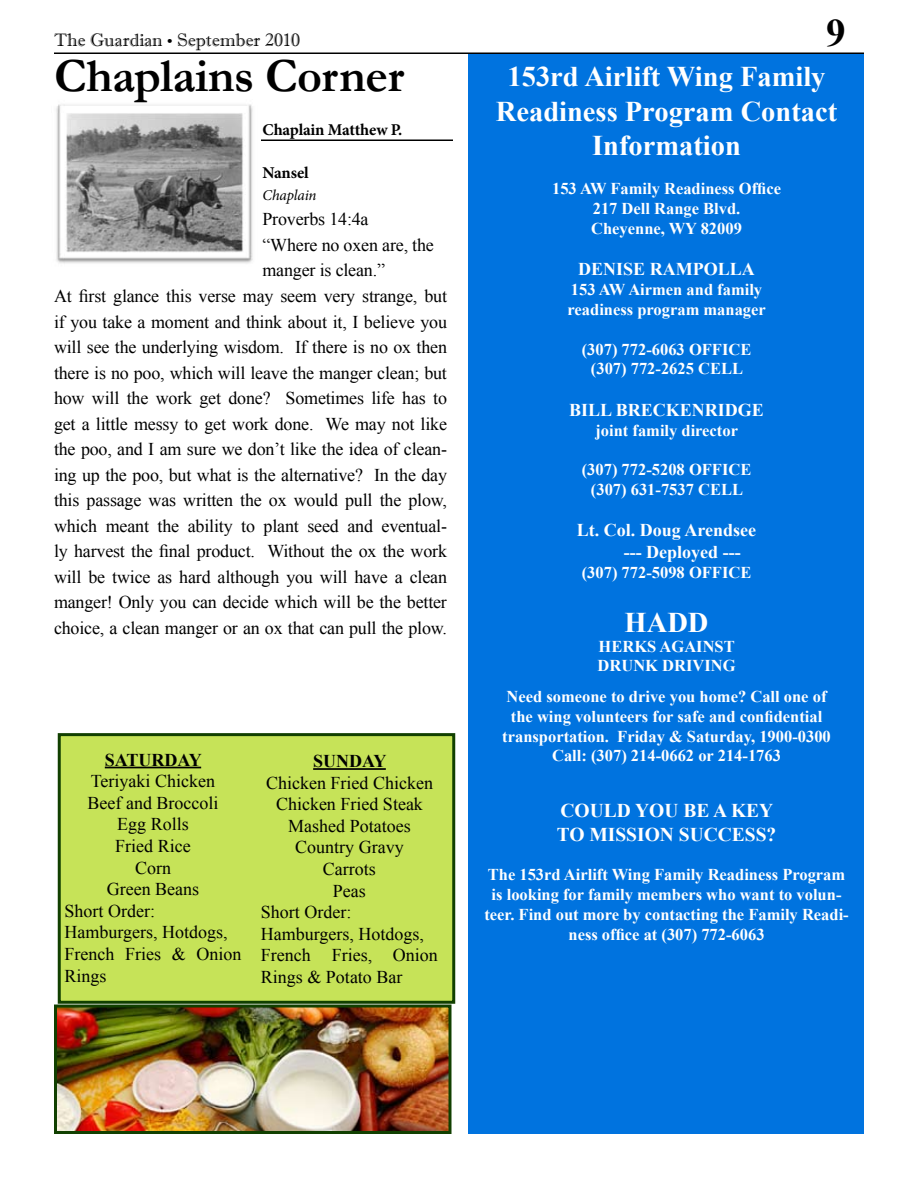
<style>
.page{position:relative;width:918px;height:1188px;background:#fff}
.page>*{position:absolute;margin:0;border:0;box-sizing:border-box;transform-origin:0 0}
.t1{font:700 48px "Garamond";letter-spacing:-.01em;color:#000}
.t2{font:700 39px "Times New Roman";color:#000}
.t3{font:700 28.5px/34.2px "Times New Roman";color:#fff;text-align:center}
.t4{font:700 19.5px/23.4px "Times New Roman";color:#fff}
.t5{font:18px "Times New Roman";letter-spacing:-.01em;color:#000}
.t6{font:700 18px/21.6px "Times New Roman";color:#fff}
.t7{font:18px "Imprint MT Shadow";color:#000}
.t8{font:700 18px "Times New Roman";color:#000}
.t9{font:700 16.5px/19.8px "Times New Roman";color:#fff;text-align:center}
.t10{font:700 16.5px "Minion Pro";letter-spacing:-.01em;color:#000}
.t11{font:italic 15px "Minion Pro";letter-spacing:-.01em;color:#000}
</style>
<div class="page">
<hr style="left:54px;top:52px;width:810px;height:2px;background:#000">
<img style="left:58px;top:1009px;width:390px;height:121px">
<div style="left:54px;top:1005px;width:398px;height:129px;border:3px solid #114000"></div>
<div style="left:58px;top:733px;width:397px;height:271px;background:#c6e358;border:3px solid #114000"></div>
<hr style="left:105px;top:767px;width:96px;height:1px;background:#000">
<hr style="left:313px;top:768px;width:73px;height:2px;background:#000">
<hr style="left:261px;top:140px;width:192px;height:1px;background:#000">
<img style="left:56px;top:104px;width:197px;height:160px">
<div style="left:468px;top:54px;width:396px;height:1080px;background:#0073df"></div>
<p class="t7" style="left:54px;top:29px;width:247px">The Guardian • September 2010</p>
<h1 class="t1" style="left:54px;top:44px;width:352px">Chaplains Corner</h1>
<p class="t10" style="left:262px;top:118px;width:141px">Chaplain Matthew P.</p>
<p class="t10" style="left:262px;top:161px;width:48px">Nansel</p>
<p class="t11" style="left:262px;top:185px;width:56px">Chaplain</p>
<p class="t5" style="left:262px;top:207px;width:108px">Proverbs 14:4a</p>
<p class="t5" style="left:262px;top:233px;width:173px">“Where no oxen are, the</p>
<p class="t5" style="left:262px;top:258px;width:124px">manger is clean.”</p>
<p class="t5" style="left:54px;top:284px;width:395px">At first glance this verse may seem very strange, but</p>
<p class="t5" style="left:54px;top:309px;width:395px">if you take a moment and think about it, I believe you</p>
<p class="t5" style="left:54px;top:335px;width:395px">will see the underlying wisdom. If there is no ox then</p>
<p class="t5" style="left:54px;top:360px;width:394px">there is no poo, which will leave the manger clean; but</p>
<p class="t5" style="left:54px;top:386px;width:395px">how will the work get done? Sometimes life has to</p>
<p class="t5" style="left:54px;top:411px;width:395px">get a little messy to get work done. We may not like</p>
<p class="t5" style="left:54px;top:437px;width:395px">the poo, and I am sure we don’t like the idea of clean-</p>
<p class="t5" style="left:54px;top:462px;width:395px">ing up the poo, but what is the alternative? In the day</p>
<p class="t5" style="left:54px;top:488px;width:395px">this passage was written the ox would pull the plow,</p>
<p class="t5" style="left:54px;top:513px;width:395px">which meant the ability to plant seed and eventual-</p>
<p class="t5" style="left:54px;top:539px;width:395px">ly harvest the final product. Without the ox the work</p>
<p class="t5" style="left:54px;top:564px;width:395px">will be twice as hard although you will have a clean</p>
<p class="t5" style="left:54px;top:590px;width:394px">manger! Only you can decide which will be the better</p>
<p class="t5" style="left:54px;top:615px;width:395px">choice, a clean manger or an ox that can pull the plow.</p>
<p class="t8" style="left:105px;top:747px;width:99px">SATURDAY</p>
<p class="t5" style="left:91px;top:769px;width:126px">Teriyaki Chicken</p>
<p class="t5" style="left:88px;top:791px;width:132px">Beef and Broccoli</p>
<p class="t5" style="left:117px;top:812px;width:73px">Egg Rolls</p>
<p class="t5" style="left:115px;top:834px;width:77px">Fried Rice</p>
<p class="t5" style="left:135px;top:855px;width:37px">Corn</p>
<p class="t5" style="left:107px;top:877px;width:94px">Green Beans</p>
<p class="t5" style="left:65px;top:899px;width:92px">Short Order:</p>
<p class="t5" style="left:65px;top:920px;width:165px">Hamburgers, Hotdogs,</p>
<p class="t5" style="left:65px;top:942px;width:179px">French Fries &amp; Onion</p>
<p class="t5" style="left:65px;top:963px;width:44px">Rings</p>
<p class="t8" style="left:313px;top:749px;width:75px">SUNDAY</p>
<p class="t5" style="left:266px;top:771px;width:168px">Chicken Fried Chicken</p>
<p class="t5" style="left:276px;top:792px;width:148px">Chicken Fried Steak</p>
<p class="t5" style="left:288px;top:814px;width:124px">Mashed Potatoes</p>
<p class="t5" style="left:295px;top:835px;width:110px">Country Gravy</p>
<p class="t5" style="left:323px;top:857px;width:54px">Carrots</p>
<p class="t5" style="left:333px;top:879px;width:34px">Peas</p>
<p class="t5" style="left:261px;top:900px;width:92px">Short Order:</p>
<p class="t5" style="left:261px;top:922px;width:165px">Hamburgers, Hotdogs,</p>
<p class="t5" style="left:261px;top:943px;width:178px">French Fries, Onion</p>
<p class="t5" style="left:261px;top:965px;width:143px">Rings &amp; Potato Bar</p>
<h2 class="t2" style="left:826px;top:6px;width:21px">9</h2>
<h3 class="t3" style="left:496px;top:59px;width:343px">153rd Airlift Wing Family<br>Readiness Program Contact<br>Information</h3>
<p class="t9" style="left:552px;top:179px;width:230px">153 AW Family Readiness Office<br>217 Dell Range Blvd.<br>Cheyenne, WY 82009</p>
<p class="t6" style="left:578px;top:258px;width:178px">DENISE RAMPOLLA</p>
<p class="t9" style="left:568px;top:279px;width:200px;text-align:left">153 AW Airmen and family readiness program manager</p>
<p class="t9" style="left:582px;top:339px;width:171px">(307) 772-6063 OFFICE (307) 772-2625 CELL</p>
<p class="t6" style="left:569px;top:399px;width:196px">BILL BRECKENRIDGE</p>
<p class="t9" style="left:595px;top:420px;width:144px">joint family director</p>
<p class="t9" style="left:582px;top:459px;width:171px">(307) 772-5208 OFFICE (307) 631-7537 CELL</p>
<p class="t6" style="left:624px;top:519px;width:134px;text-indent:-47px">Lt. Col. Doug Arendsee --- Deployed ---</p>
<p class="t9" style="left:582px;top:562px;width:171px">(307) 772-5098 OFFICE</p>
<h3 class="t3" style="left:625px;top:604px;width:85px">HADD</h3>
<p class="t9" style="left:598px;top:636px;width:139px;text-align:left">HERKS AGAINST<br>DRUNK DRIVING</p>
<p class="t9" style="left:502px;top:686px;width:330px">Need someone to drive you home? Call one of the wing volunteers for safe and confidential transportation. Friday &amp; Saturday, 1900-0300<br>Call: (307) 214-0662 or 214-1763</p>
<p class="t4" style="left:557px;top:799px;width:221px">COULD YOU BE A KEY<br>TO MISSION SUCCESS?</p>
<p class="t9" style="left:484px;top:864px;width:366px">The 153rd Airlift Wing Family Readiness Program is looking for family members who want to volun&shy;teer. Find out more by contacting the Family Readi&shy;ness office at (307) 772-6063</p>
</div>
